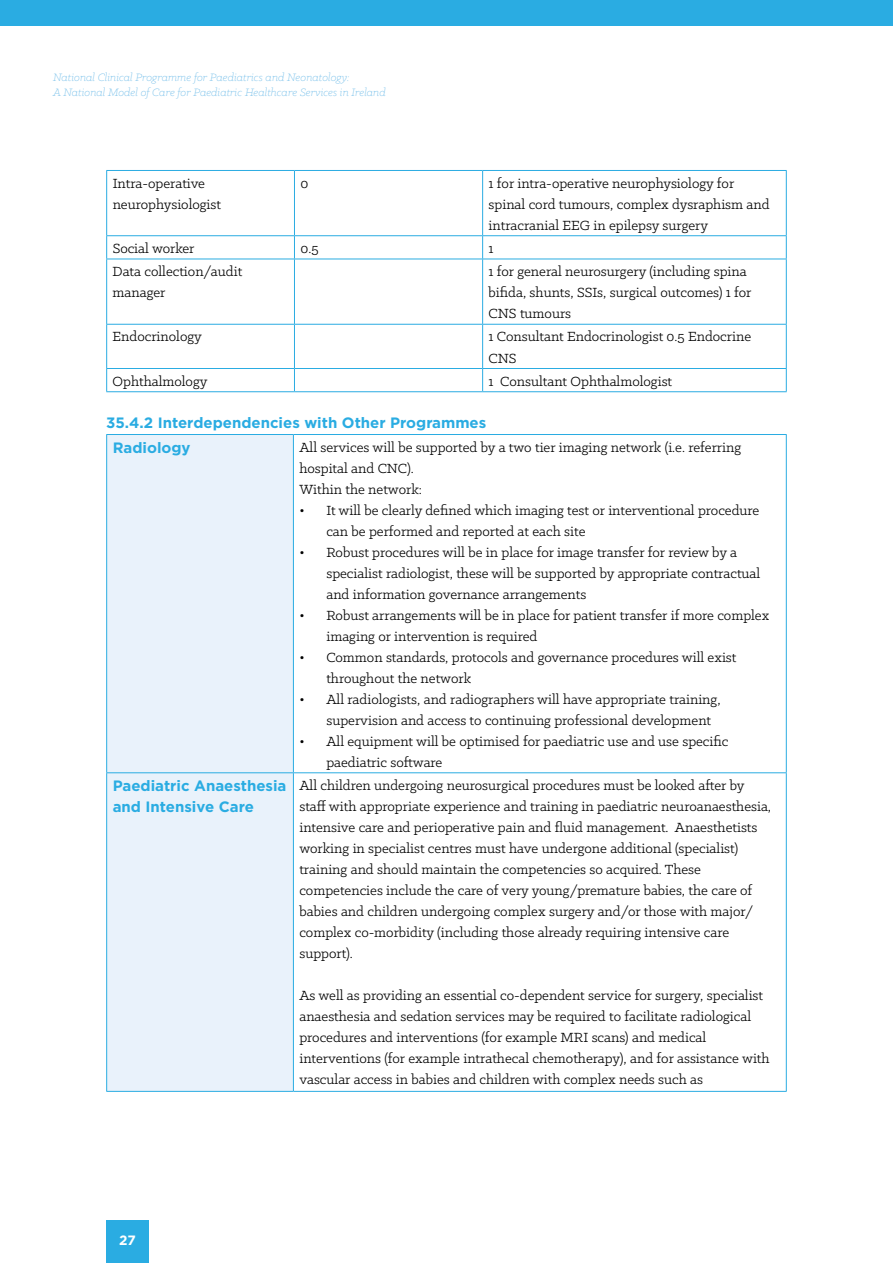
<style>
.page{position:relative;width:893px;height:1263px;background:#fff}
.page>*{position:absolute;margin:0;border:0;box-sizing:border-box;transform-origin:0 0}
.t1{font:15px/21px "Klinic Slab";color:#000}
.t2{font:700 15px/24.8px "Gotham HTF";color:#2aace2}
.t3{font:700 13.5px "Gotham HTF";color:#fff}
.t4{font:italic 300 12px/14.4px "Klinic Slab";color:#6fbce9}
</style>
<div class="page">
<hr style="left:106px;top:170px;width:188px;height:1px;background:#2aace2">
<hr style="left:106px;top:171px;width:1px;height:64px;background:#2aace2">
<hr style="left:294px;top:170px;width:189px;height:1px;background:#2aace2">
<hr style="left:294px;top:171px;width:1px;height:64px;background:#2aace2">
<hr style="left:483px;top:170px;width:304px;height:1px;background:#2aace2">
<hr style="left:482px;top:171px;width:1px;height:64px;background:#2aace2">
<hr style="left:786px;top:171px;width:1px;height:64px;background:#2aace2">
<hr style="left:106px;top:235px;width:188px;height:1px;background:#2aace2">
<svg style="left:106px;top:236px;width:1px;height:23px"></svg>
<hr style="left:294px;top:235px;width:189px;height:1px;background:#2aace2">
<svg style="left:294px;top:236px;width:1px;height:23px"></svg>
<hr style="left:483px;top:235px;width:304px;height:1px;background:#2aace2">
<svg style="left:482px;top:236px;width:1px;height:23px"></svg>
<svg style="left:786px;top:236px;width:1px;height:23px"></svg>
<hr style="left:106px;top:259px;width:188px;height:1px;background:#2aace2">
<hr style="left:106px;top:259px;width:1px;height:65px;background:#2aace2">
<hr style="left:294px;top:259px;width:189px;height:1px;background:#2aace2">
<hr style="left:294px;top:259px;width:1px;height:65px;background:#2aace2">
<hr style="left:483px;top:259px;width:304px;height:1px;background:#2aace2">
<hr style="left:482px;top:259px;width:1px;height:65px;background:#2aace2">
<hr style="left:786px;top:259px;width:1px;height:65px;background:#2aace2">
<hr style="left:106px;top:324px;width:188px;height:1px;background:#2aace2">
<hr style="left:106px;top:325px;width:1px;height:43px;background:#2aace2">
<hr style="left:294px;top:324px;width:189px;height:1px;background:#2aace2">
<hr style="left:294px;top:325px;width:1px;height:43px;background:#2aace2">
<hr style="left:483px;top:324px;width:304px;height:1px;background:#2aace2">
<hr style="left:482px;top:325px;width:1px;height:43px;background:#2aace2">
<hr style="left:786px;top:325px;width:1px;height:43px;background:#2aace2">
<hr style="left:106px;top:368px;width:188px;height:1px;background:#2aace2">
<svg style="left:106px;top:369px;width:1px;height:22px"></svg>
<hr style="left:294px;top:368px;width:189px;height:1px;background:#2aace2">
<svg style="left:294px;top:369px;width:1px;height:22px"></svg>
<hr style="left:483px;top:368px;width:304px;height:1px;background:#2aace2">
<svg style="left:482px;top:369px;width:1px;height:22px"></svg>
<svg style="left:786px;top:369px;width:1px;height:22px"></svg>
<hr style="left:106px;top:391px;width:188px;height:1px;background:#2aace2">
<hr style="left:294px;top:391px;width:189px;height:1px;background:#2aace2">
<hr style="left:483px;top:391px;width:304px;height:1px;background:#2aace2">
<div style="left:107px;top:435px;width:186px;height:656px;background:#e9f2fb"></div>
<hr style="left:106px;top:434px;width:187px;height:1px;background:#2aace2">
<hr style="left:106px;top:435px;width:1px;height:337px;background:#2aace2">
<hr style="left:293px;top:434px;width:494px;height:1px;background:#2aace2">
<hr style="left:293px;top:435px;width:1px;height:337px;background:#2aace2">
<hr style="left:786px;top:435px;width:1px;height:337px;background:#2aace2">
<hr style="left:106px;top:772px;width:187px;height:1px;background:#2aace2">
<hr style="left:106px;top:773px;width:1px;height:318px;background:#2aace2">
<hr style="left:293px;top:772px;width:494px;height:1px;background:#2aace2">
<hr style="left:293px;top:773px;width:1px;height:318px;background:#2aace2">
<hr style="left:786px;top:773px;width:1px;height:318px;background:#2aace2">
<hr style="left:106px;top:1091px;width:187px;height:1px;background:#2aace2">
<hr style="left:293px;top:1091px;width:494px;height:1px;background:#2aace2">
<div style="left:0;top:0;width:893px;height:26px;background:#2aace2"></div>
<div style="left:106px;top:1220px;width:43px;height:43px;background:#2aace2"></div>
<p class="t4" style="left:53px;top:70px;width:334px">National Clinical Programme for Paediatrics and Neonatology:<br>A National Model of Care for Paediatric Healthcare Services in Ireland</p>
<p class="t1" style="left:113px;top:172px;width:110px">Intra-operative neurophysiologist</p>
<p class="t1" style="left:300px;top:172px;width:9px">0</p>
<p class="t1" style="left:489px;top:172px;width:282px">1 for intra-operative neurophysiology for spinal cord tumours, complex dysraphism and intracranial EEG in epilepsy surgery</p>
<p class="t1" style="left:113px;top:237px;width:83px">Social worker</p>
<p class="t1" style="left:300px;top:237px;width:20px">0.5</p>
<p class="t1" style="left:489px;top:237px;width:6px">1</p>
<p class="t1" style="left:113px;top:261px;width:131px">Data collection/audit manager</p>
<p class="t1" style="left:489px;top:261px;width:264px">1 for general neurosurgery (including spina bifida, shunts, SSIs, surgical outcomes) 1 for<br>CNS tumours</p>
<p class="t1" style="left:113px;top:326px;width:91px">Endocrinology</p>
<p class="t1" style="left:489px;top:326px;width:264px">1 Consultant Endocrinologist 0.5 Endocrine<br>CNS</p>
<p class="t1" style="left:113px;top:370px;width:96px">Ophthalmology</p>
<p class="t1" style="left:489px;top:370px;width:185px">1 Consultant Ophthalmologist</p>
<p class="t2" style="left:113px;top:410px;width:375px;text-indent:-6px">35.4.2 Interdependencies with Other Programmes<br>Radiology</p>
<p class="t1" style="left:299px;top:436px;width:443px">All services will be supported by a two tier imaging network (i.e. referring hospital and CNC).<br>Within the network:</p>
<p class="t1" style="left:326px;top:499px;width:434px;text-indent:-27px">• It will be clearly defined which imaging test or interventional procedure can be performed and reported at each site</p>
<p class="t1" style="left:326px;top:541px;width:435px;text-indent:-27px">• Robust procedures will be in place for image transfer for review by a specialist radiologist, these will be supported by appropriate contractual and information governance arrangements</p>
<p class="t1" style="left:326px;top:604px;width:444px;text-indent:-27px">• Robust arrangements will be in place for patient transfer if more complex imaging or intervention is required</p>
<p class="t1" style="left:326px;top:646px;width:412px;text-indent:-27px">• Common standards, protocols and governance procedures will exist throughout the network</p>
<p class="t1" style="left:326px;top:688px;width:396px;text-indent:-27px">• All radiologists, and radiographers will have appropriate training, supervision and access to continuing professional development</p>
<p class="t1" style="left:326px;top:730px;width:404px;text-indent:-27px">• All equipment will be optimised for paediatric use and use specific paediatric software</p>
<p class="t2" style="left:113px;top:775px;width:175px;line-height:21px">Paediatric Anaesthesia and Intensive Care</p>
<p class="t1" style="left:299px;top:774px;width:473px">All children undergoing neurosurgical procedures must be looked after by staff with appropriate experience and training in paediatric neuroanaesthesia, intensive care and perioperative pain and fluid management. Anaesthetists working in specialist centres must have undergone additional (specialist) training and should maintain the competencies so acquired. These competencies include the care of very young/premature babies, the care of babies and children undergoing complex surgery and/or those with major/ complex co-morbidity (including those already requiring intensive care support).</p>
<p class="t1" style="left:299px;top:984px;width:472px">As well as providing an essential co-dependent service for surgery, specialist anaesthesia and sedation services may be required to facilitate radiological procedures and interventions (for example MRI scans) and medical interventions (for example intrathecal chemotherapy), and for assistance with vascular access in babies and children with complex needs such as</p>
<p class="t3" style="left:119px;top:1232px;width:18px">27</p>
</div>
